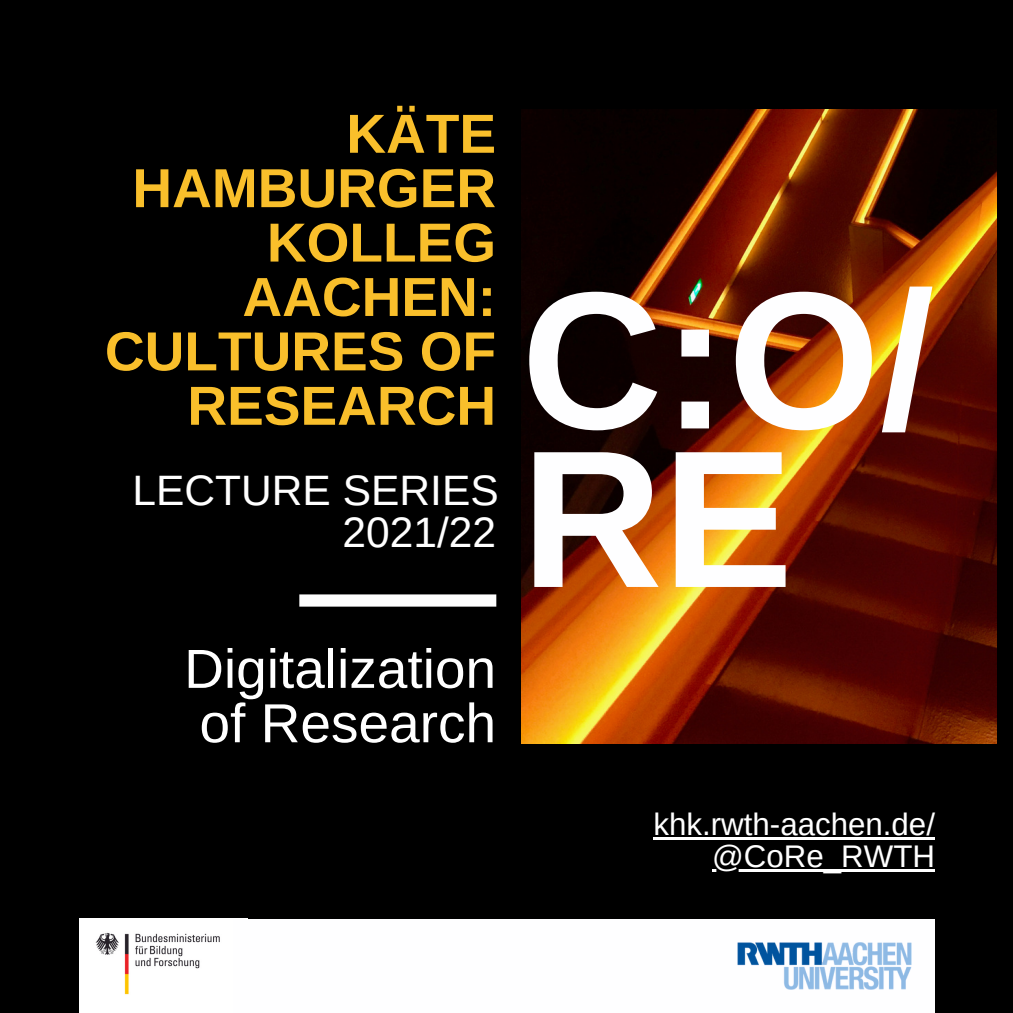
<style>
.page{position:relative;width:1013px;height:1013px;background:#fff}
.page>*{position:absolute;margin:0;border:0;box-sizing:border-box;transform-origin:0 0}
.t1{font:700 195.75px "Arimo";color:#fefeff}
.t2{font:700 55px/54.4px "Arimo";color:#f9bf2b;text-align:right}
.t3{font:55px "Arimo";color:#fff}
.t4{font:42.5px "Arimo";color:#fff}
.t5{font:31.25px "Arimo";color:#fff}
</style>
<div class="page">
<div style="left:0;top:0;width:1012px;height:1012px;background:#000"></div>
<img style="left:521px;top:110px;width:475px;height:633px">
<div style="left:299px;top:594px;width:197px;height:12px;background:#fff"></div>
<img style="left:80px;top:918px;width:153px;height:94px">
<div style="left:233px;top:918px;width:701px;height:94px;background:#fefeff"></div>
<img style="left:737px;top:942px;width:174px;height:47px">
<hr style="left:653px;top:837px;width:282px;height:2px;background:#fff">
<hr style="left:712px;top:869px;width:223px;height:2px;background:#fff">
<p class="t2" style="left:132px;top:106px;width:365px">KÄTE<br>HAMBURGER</p>
<p class="t2" style="left:242px;top:215px;width:255px;text-align:center">KOLLEG<br>AACHEN:</p>
<p class="t2" style="left:105px;top:324px;width:392px">CULTURES OF</p>
<p class="t2" style="left:187px;top:378px;width:310px">RESEARCH</p>
<p class="t4" style="left:132px;top:466px;width:367px">LECTURE SERIES</p>
<p class="t4" style="left:342px;top:509px;width:155px">2021/22</p>
<p class="t3" style="left:184px;top:638px;width:313px">Digitalization</p>
<p class="t3" style="left:199px;top:692px;width:298px">of Research</p>
<p class="t1" style="left:521px;top:251px;width:414px">C:O/</p>
<p class="t1" style="left:521px;top:410px;width:273px">RE</p>
<p class="t5" style="left:653px;top:807px;width:283px">khk.rwth-aachen.de/</p>
<p class="t5" style="left:712px;top:838px;width:224px">@CoRe_RWTH</p>
</div>
